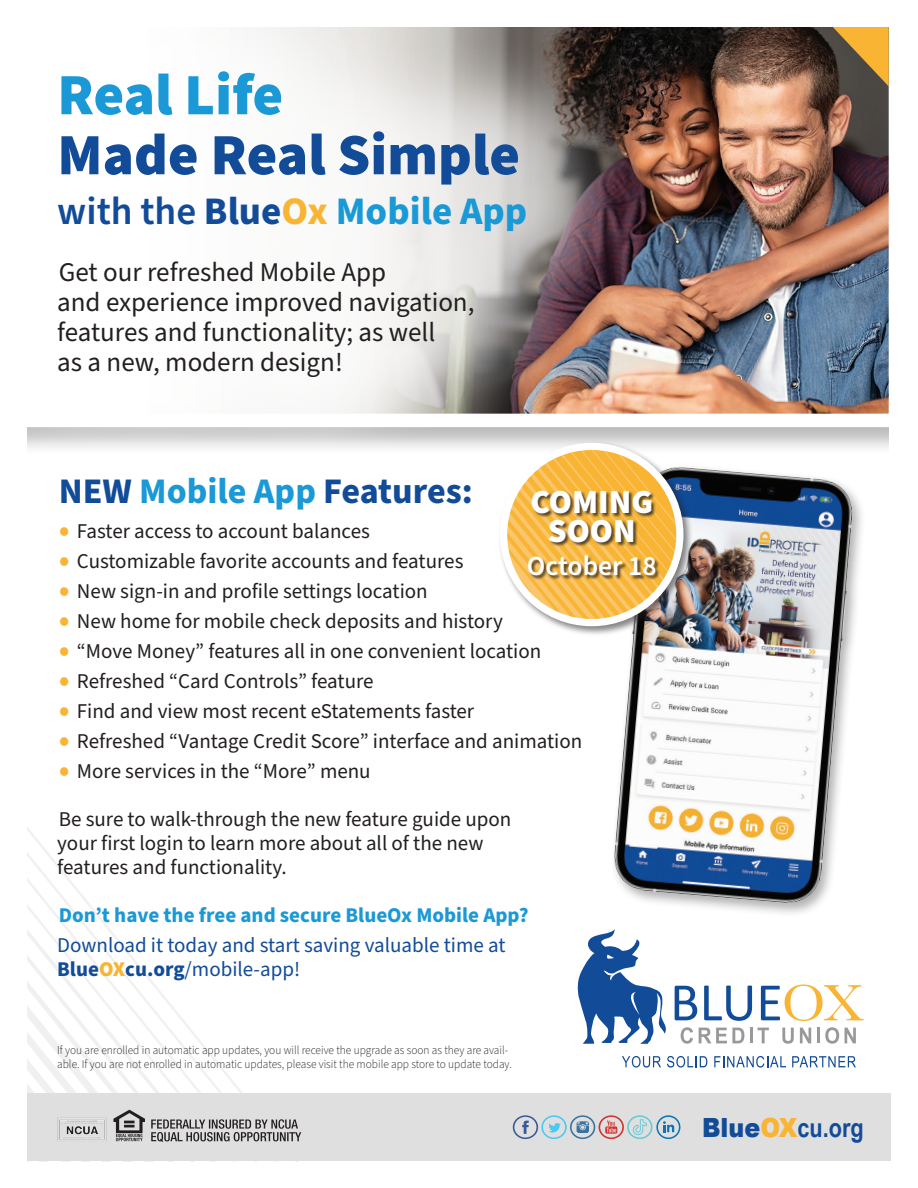
<style>
.page{position:relative;width:918px;height:1188px;background:#fff}
.page>*{position:absolute;margin:0;border:0;box-sizing:border-box;transform-origin:0 0}
.t1{font:900 58.5px/60px "Source Sans Pro";color:#124c98}
.t2{font:700 39px "Source Sans Pro";color:#1999d6}
.t3{font:700 36px "Source Sans Pro";color:#124c98}
.t4{font:900 33.6px "Source Sans Pro";color:#fff}
.t5{font:600 27.6px "Source Sans Pro";color:#fff}
.t6{font:27px/30px "Source Sans Pro";color:#231f20}
.t7{font:700 26.4px "Arial Narrow";color:#124c98}
.t8{font:21px/24px "Source Sans Pro";color:#231f20}
.t9{font:21px/30px "Source Sans Pro";color:#124c98}
.t10{font:300 12px/13.5px "Source Sans Pro";color:#231f20;scale:.95 1}
.s1{color:#1a99d6}
.s2{font-weight:600;color:#124c98}
.s3{color:#124c98}
.s4{color:#f8b432}
.s5{font-size:36px;color:#f8b432}
.s6{font-weight:700;color:#1999d6}
.s7{font-weight:700}
.s8{font-weight:900;color:#f8b432}
.s9{font-family:"Arial";font-weight:900}
.s10{font-family:"Arial";font-weight:900;color:#f8b432}
</style>
<div class="page">
<svg style="left:27px;top:827px;width:271px;height:335px"></svg>
<div style="left:27px;top:1093px;width:864px;height:68px;background:#e0dfdf"></div>
<svg style="left:151px;top:1119px;width:150px;height:23px"></svg>
<img style="left:57px;top:1118px;width:50px;height:23px">
<svg style="left:113px;top:1110px;width:32px;height:31px"></svg>
<img style="left:628px;top:27px;width:261px;height:407px">
<svg style="left:681px;top:1027px;width:12px;height:17px"></svg>
<svg style="left:699px;top:1028px;width:45px;height:15px"></svg>
<hr style="left:750px;top:1028px;width:3px;height:15px;background:#9a9999">
<svg style="left:757px;top:1028px;width:12px;height:15px"></svg>
<svg style="left:782px;top:1028px;width:12px;height:16px"></svg>
<svg style="left:800px;top:1028px;width:11px;height:15px"></svg>
<hr style="left:817px;top:1028px;width:3px;height:15px;background:#9a9999">
<svg style="left:825px;top:1027px;width:14px;height:17px"></svg>
<svg style="left:845px;top:1028px;width:11px;height:15px"></svg>
<svg style="left:675px;top:986px;width:22px;height:34px"></svg>
<svg style="left:704px;top:986px;width:48px;height:35px"></svg>
<svg style="left:761px;top:985px;width:103px;height:36px"></svg>
<svg style="left:578px;top:929px;width:88px;height:115px"></svg>
<svg style="left:622px;top:1056px;width:39px;height:12px"></svg>
<svg style="left:667px;top:1056px;width:40px;height:12px"></svg>
<svg style="left:714px;top:1056px;width:72px;height:12px"></svg>
<svg style="left:792px;top:1056px;width:64px;height:11px"></svg>
<div style="left:0;top:0;width:628px;height:478px;background:#fff;opacity:.7"></div>
<svg style="left:833px;top:27px;width:56px;height:59px;background:#a17d39"></svg>
<div style="left:0;top:10px;width:27px;height:551px;background:#fff"></div>
<svg style="left:513px;top:1115px;width:167px;height:24px"></svg>
<img style="left:614px;top:468px;width:248px;height:446px">
<div style="left:498px;top:440px;width:195px;height:196px;background:#231f20;opacity:.55"></div>
<svg style="left:504px;top:446px;width:176px;height:177px"></svg>
<div style="left:500px;top:443px;width:183px;height:183px;border:7px solid #fff;border-radius:50%"></div>
<div style="left:528px;top:491px;width:132px;height:89px;background:#231f20;opacity:.75"></div>
<p class="t1" style="left:57px;top:66px;width:464px"><span class="s1">Real Life<br></span>Made Real Simple</p>
<p class="t2" style="left:57px;top:184px;width:472px"><span class="s2">with the</span> <span class="s3">Blue</span><span class="s4">Ox</span> Mobile App</p>
<p class="t6" style="left:57px;top:258px;width:419px">Get our refreshed Mobile App<br>and experience improved navigation, features and functionality; as well<br>as a new, modern design!</p>
<p class="t3" style="left:59px;top:467px;width:416px">NEW <span class="s1">Mobile App</span> Features:</p>
<p class="t8" style="left:59px;top:519px;width:313px"><span class="s5">•</span> Faster access to account balances</p>
<p class="t8" style="left:59px;top:549px;width:406px"><span class="s5">•</span> Customizable favorite accounts and features</p>
<p class="t8" style="left:59px;top:579px;width:371px"><span class="s5">•</span> New sign-in and profile settings location</p>
<p class="t8" style="left:59px;top:609px;width:446px"><span class="s5">•</span> New home for mobile check deposits and history</p>
<p class="t8" style="left:59px;top:639px;width:484px"><span class="s5">•</span> “Move Money” features all in one convenient location</p>
<p class="t8" style="left:59px;top:669px;width:316px"><span class="s5">•</span> Refreshed “Card Controls” feature</p>
<p class="t8" style="left:59px;top:699px;width:417px"><span class="s5">•</span> Find and view most recent eStatements faster</p>
<p class="t8" style="left:59px;top:729px;width:525px"><span class="s5">•</span> Refreshed “Vantage Credit Score” interface and animation</p>
<p class="t8" style="left:59px;top:759px;width:314px"><span class="s5">•</span> More services in the “More” menu</p>
<p class="t8" style="left:57px;top:807px;width:456px">Be sure to walk-through the new feature guide upon your first login to learn more about all of the new features and functionality.</p>
<p class="t9" style="left:57px;top:900px;width:473px"><span class="s6">Don’t have the free and secure BlueOx Mobile App?<br></span>Download it today and start saving valuable time at</p>
<p class="t9" style="left:57px;top:954px;width:244px"><span class="s7">Blue</span><span class="s8">OX</span><span class="s7">cu.org</span>/mobile-app!</p>
<p class="t4" style="left:530px;top:479px;width:124px">COMING</p>
<p class="t4" style="left:548px;top:508px;width:90px">SOON</p>
<p class="t5" style="left:527px;top:548px;width:131px">October 18</p>
<p class="t10" style="left:57px;top:1044px;width:480px">If you are enrolled in automatic app updates, you will receive the upgrade as soon as they are avail&shy;able. If you are not enrolled in automatic updates, please visit the mobile app store to update today.</p>
<p class="t7" style="left:702px;top:1107px;width:163px"><span class="s9">Blue</span><span class="s10">OX</span>cu.org</p>
</div>
